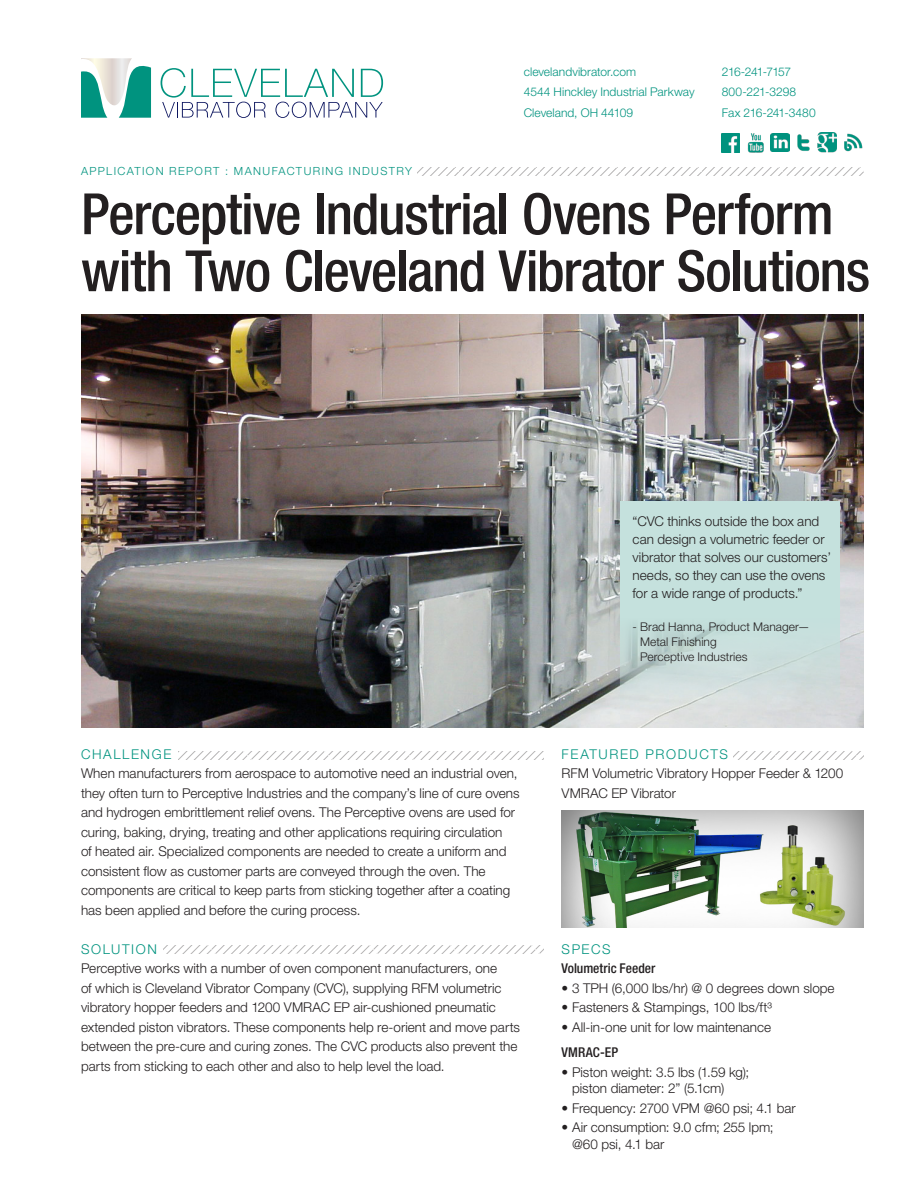
<style>
.page{position:relative;width:918px;height:1188px;background:#fff}
.page>*{position:absolute;margin:0;border:0;box-sizing:border-box;transform-origin:0 0}
.t1{font:500 condensed 57px/57px "Helvetica Neue LT Std";letter-spacing:-.02em;color:#231f20}
.t2{font:300 13.5px/19.5px "Helvetica Neue LT Pro";color:#231f20}
.t3{font:300 13.5px "Helvetica Neue LT Pro";letter-spacing:.12em;color:#00937f}
.t4{font:500 condensed 13.5px "Helvetica Neue LT Std";color:#231f20}
.t5{font:300 12px/20.2px "Helvetica Neue LT Pro";letter-spacing:.005em;color:#00937f}
.t6{font:300 12px/15px "Helvetica Neue LT Pro";letter-spacing:.005em;color:#231f20}
.t7{font:300 12px/20.2px "Helvetica Neue LT Pro";letter-spacing:-.025em;color:#00937f}
.t8{font:300 11.25px "Helvetica Neue LT Pro";letter-spacing:.125em;color:#00937f}
</style>
<div class="page">
<svg style="left:81px;top:58px;width:70px;height:60px"></svg>
<svg style="left:161px;top:68px;width:222px;height:50px"></svg>
<img style="left:817px;top:132px;width:20px;height:20px">
<img style="left:844px;top:133px;width:19px;height:19px">
<img style="left:721px;top:134px;width:19px;height:18px">
<img style="left:771px;top:134px;width:18px;height:18px">
<img style="left:797px;top:134px;width:13px;height:17px">
<img style="left:747px;top:133px;width:17px;height:20px">
<img style="left:81px;top:314px;width:783px;height:414px">
<svg style="left:417px;top:168px;width:447px;height:8px"></svg>
<svg style="left:733px;top:752px;width:131px;height:8px"></svg>
<svg style="left:163px;top:946px;width:380px;height:8px"></svg>
<svg style="left:178px;top:752px;width:365px;height:8px"></svg>
<img style="left:562px;top:811px;width:302px;height:116px">
<svg style="left:620px;top:501px;width:219px;height:227px;background:#c9dedb"></svg>
<p class="t5" style="left:524px;top:61px;width:172px">clevelandvibrator.com<br>4544 Hinckley Industrial Parkway<br>Cleveland, OH 44109</p>
<p class="t7" style="left:722px;top:61px;width:95px">216-241-7157<br>800-221-3298<br>Fax 216-241-3480</p>
<p class="t8" style="left:81px;top:164px;width:332px">APPLICATION REPORT : MANUFACTURING INDUSTRY</p>
<p class="t1" style="left:81px;top:185px;width:791px">Perceptive Industrial Ovens Perform with Two Cleveland Vibrator Solutions</p>
<p class="t3" style="left:81px;top:746px;width:92px">CHALLENGE</p>
<p class="t2" style="left:81px;top:763px;width:440px">When manufacturers from aerospace to automotive need an industrial oven, they often turn to Perceptive Industries and the company’s line of cure ovens and hydrogen embrittlement relief ovens. The Perceptive ovens are used for curing, baking, drying, treating and other applications requiring circulation<br>of heated air. Specialized components are needed to create a uniform and consistent flow as customer parts are conveyed through the oven. The components are critical to keep parts from sticking together after a coating has been applied and before the curing process.</p>
<p class="t3" style="left:81px;top:941px;width:78px">SOLUTION</p>
<p class="t2" style="left:81px;top:958px;width:441px">Perceptive works with a number of oven component manufacturers, one<br>of which is Cleveland Vibrator Company (CVC), supplying RFM volumetric vibratory hopper feeders and 1200 VMRAC EP air-cushioned pneumatic extended piston vibrators. These components help re-orient and move parts between the pre-cure and curing zones. The CVC products also prevent the parts from sticking to each other and also to help level the load.</p>
<p class="t2" style="left:633px;top:512px;width:200px;line-height:18px">“CVC thinks outside the box and can design a volumetric feeder or vibrator that solves our customers’ needs, so they can use the ovens for a wide range of products.”</p>
<p class="t6" style="left:640px;top:619px;width:171px;text-indent:-7px">- Brad Hanna, Product Manager—<br>Metal Finishing<br>Perceptive Industries</p>
<p class="t3" style="left:562px;top:746px;width:168px">FEATURED PRODUCTS</p>
<p class="t2" style="left:562px;top:763px;width:283px">RFM Volumetric Vibratory Hopper Feeder &amp; 1200<br>VMRAC EP Vibrator</p>
<p class="t3" style="left:562px;top:941px;width:51px">SPECS</p>
<p class="t4" style="left:562px;top:960px;width:95px">Volumetric Feeder</p>
<p class="t2" style="left:562px;top:978px;width:275px">• 3 TPH (6,000 lbs/hr) @ 0 degrees down slope</p>
<p class="t2" style="left:562px;top:997px;width:212px">• Fasteners &amp; Stampings, 100 lbs/ft³</p>
<p class="t2" style="left:562px;top:1017px;width:211px">• All-in-one unit for low maintenance</p>
<p class="t4" style="left:562px;top:1044px;width:58px">VMRAC-EP</p>
<p class="t2" style="left:572px;top:1063px;width:179px;line-height:16.5px;text-indent:-10px">• Piston weight: 3.5 lbs (1.59 kg); piston diameter: 2” (5.1cm)</p>
<p class="t2" style="left:562px;top:1098px;width:236px">• Frequency: 2700 VPM @60 psi; 4.1 bar</p>
<p class="t2" style="left:572px;top:1119px;width:203px;line-height:16.5px;text-indent:-10px">• Air consumption: 9.0 cfm; 255 lpm; @60 psi, 4.1 bar</p>
</div>
